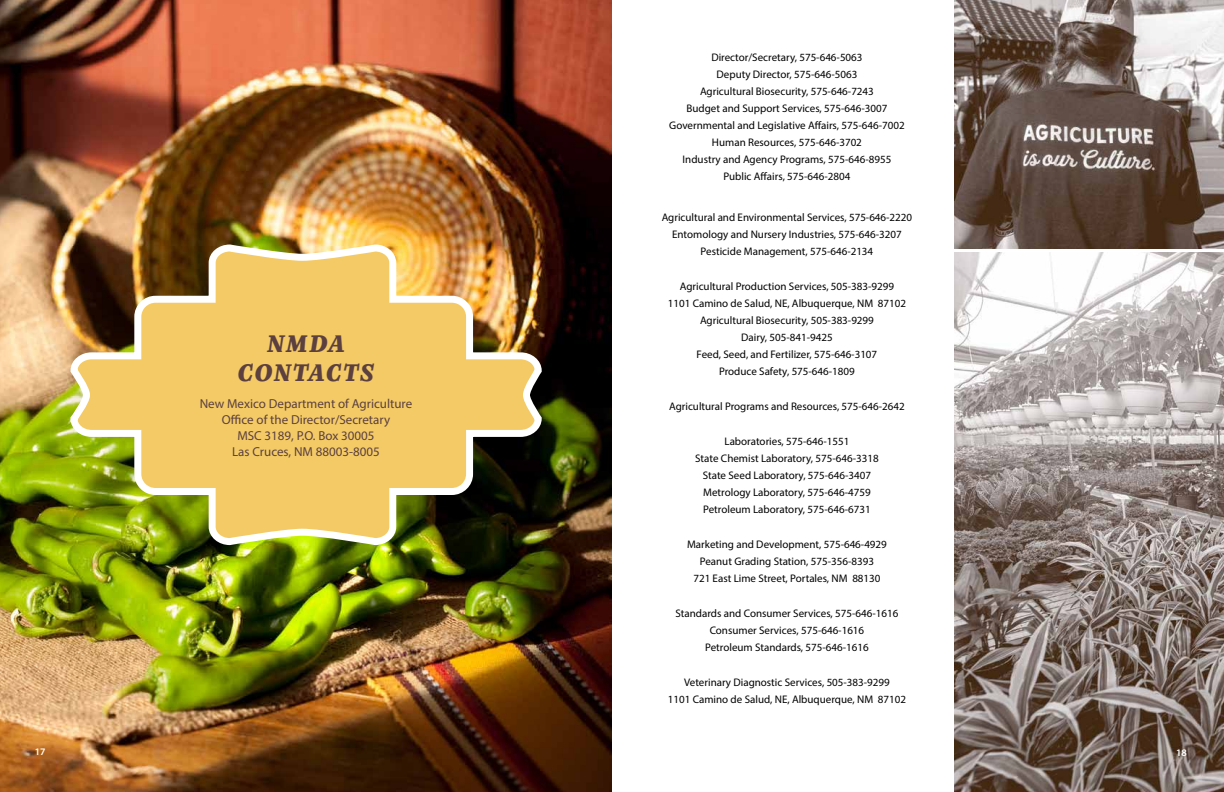
<style>
.page{position:relative;width:1224px;height:792px;background:#fff}
.page>*{position:absolute;margin:0;border:0;box-sizing:border-box;transform-origin:0 0}
.t1{font:italic 700 25px/29.5px "Zenon";letter-spacing:.06em;color:#5c4040;text-align:center}
.t2{font:13px/16px "Myriad Pro";color:#5c4040;text-align:center}
.t3{font:11px/17px "Myriad Pro";color:#000;text-align:center}
.t4{font:600 10px "Myriad Pro";color:#fff}
</style>
<div class="page">
<img style="left:955px;top:252px;width:269px;height:540px">
<img style="left:955px;top:0;width:269px;height:249px">
<img style="left:0;top:0;width:612px;height:792px">
<img style="left:67px;top:248px;width:478px;height:301px">
<h1 class="t1" style="left:238px;top:327px;width:138px">NMDA<br>CONTACTS</h1>
<p class="t2" style="left:200px;top:395px;width:214px">New Mexico Department of Agriculture<br>Office of the Director/Secretary<br>MSC 3189, P.O. Box 30005<br>Las Cruces, NM 88003-8005</p>
<p class="t3" style="left:669px;top:49px;width:237px">Director/Secretary, 575-646-5063<br>Deputy Director, 575-646-5063<br>Agricultural Biosecurity, 575-646-7243<br>Budget and Support Services, 575-646-3007<br>Governmental and Legislative Affairs, 575-646-7002<br>Human Resources, 575-646-3702<br>Industry and Agency Programs, 575-646-8955<br>Public Affairs, 575-646-2804</p>
<p class="t3" style="left:662px;top:209px;width:252px">Agricultural and Environmental Services, 575-646-2220<br>Entomology and Nursery Industries, 575-646-3207<br>Pesticide Management, 575-646-2134</p>
<p class="t3" style="left:668px;top:278px;width:240px">Agricultural Production Services, 505-383-9299<br>1101 Camino de Salud, NE, Albuquerque, NM 87102<br>Agricultural Biosecurity, 505-383-9299<br>Dairy, 505-841-9425<br>Feed, Seed, and Fertilizer, 575-646-3107<br>Produce Safety, 575-646-1809</p>
<p class="t3" style="left:669px;top:398px;width:237px">Agricultural Programs and Resources, 575-646-2642</p>
<p class="t3" style="left:695px;top:433px;width:185px">Laboratories, 575-646-1551<br>State Chemist Laboratory, 575-646-3318<br>State Seed Laboratory, 575-646-3407<br>Metrology Laboratory, 575-646-4759<br>Petroleum Laboratory, 575-646-6731</p>
<p class="t3" style="left:687px;top:536px;width:201px">Marketing and Development, 575-646-4929<br>Peanut Grading Station, 575-356-8393<br>721 East Lime Street, Portales, NM 88130</p>
<p class="t3" style="left:676px;top:605px;width:224px">Standards and Consumer Services, 575-646-1616<br>Consumer Services, 575-646-1616<br>Petroleum Standards, 575-646-1616</p>
<p class="t3" style="left:668px;top:674px;width:240px">Veterinary Diagnostic Services, 505-383-9299<br>1101 Camino de Salud, NE, Albuquerque, NM 87102</p>
<p class="t4" style="left:35px;top:745px;width:12px">17</p>
<p class="t4" style="left:1176px;top:746px;width:12px">18</p>
</div>
